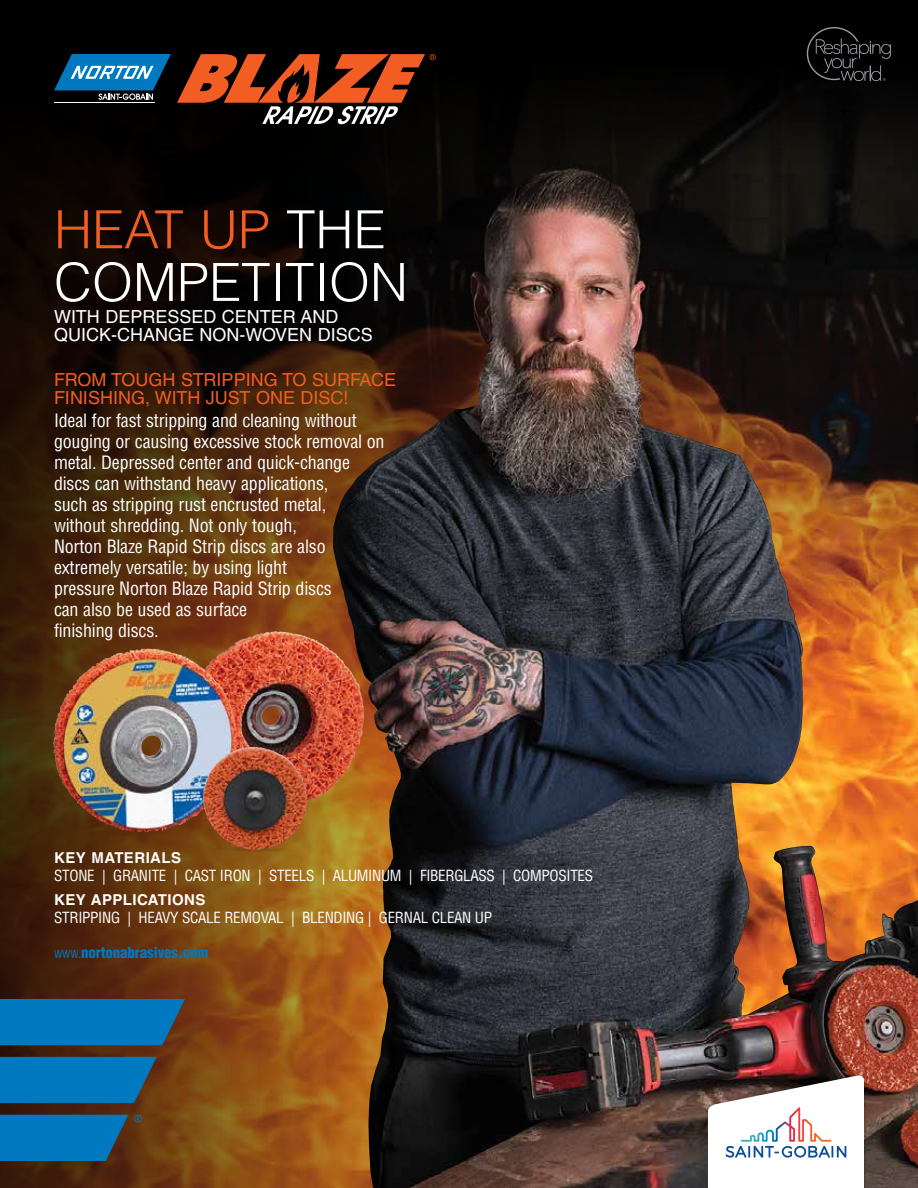
<style>
.page{position:relative;width:918px;height:1188px;background:#fff}
.page>*{position:absolute;margin:0;border:0;box-sizing:border-box;transform-origin:0 0}
.t1{font:300 52.65px/52.7px "Helvetica LT Std";color:#fff}
.t2{font:condensed 18px/21px "Helvetica LT Std";letter-spacing:-.01em;color:#fff}
.t3{font:18px/18px "Helvetica LT Std";color:#f15d22}
.t4{font:18px/18px "Helvetica LT Std";color:#fff}
.t5{font:condensed 15px "Helvetica LT Std";letter-spacing:-.02em;color:#fff}
.t6{font:700 15px "Helvetica LT Std";letter-spacing:.03em;color:#fff}
.t7{font:900 condensed 15px "Helvetica LT Std";letter-spacing:-.01em;color:#0079c1}
.s1{color:#f15d22}
.s2{font-weight:300}
</style>
<div class="page">
<div style="left:0;top:0;width:918px;height:169px;background:#000"></div>
<img style="left:528px;top:54px;width:390px;height:1134px">
<img style="left:528px;top:169px;width:41px;height:37px">
<img style="left:0;top:118px;width:528px;height:1070px">
<img style="left:0;top:747px;width:497px;height:160px">
<img style="left:202px;top:631px;width:73px;height:38px">
<img style="left:134px;top:783px;width:219px;height:96px">
<img style="left:203px;top:747px;width:50px;height:97px">
<svg style="left:807px;top:27px;width:84px;height:54px"></svg>
<div style="left:705px;top:1073px;width:162px;height:115px;background:#000;opacity:.3"></div>
<svg style="left:708px;top:1074px;width:156px;height:114px"></svg>
<svg style="left:0;top:999px;width:185px;height:162px;background:#1f6186"></svg>
<svg style="left:177px;top:54px;width:259px;height:70px"></svg>
<hr style="left:54px;top:102px;width:101px;height:1px;background:#fff">
<svg style="left:54px;top:54px;width:117px;height:46px"></svg>
<hr style="left:0;top:0;width:918px;height:1px;background:#8dc63f">
<h1 class="t1" style="left:54px;top:203px;width:355px"><span class="s1">HEAT UP</span> THE<br>COMPETITION</h1>
<p class="t4" style="left:54px;top:308px;width:320px">WITH DEPRESSED CENTER AND<br>QUICK-CHANGE NON-WOVEN DISCS</p>
<p class="t3" style="left:54px;top:371px;width:344px">FROM TOUGH STRIPPING TO SURFACE<br>FINISHING, WITH JUST ONE DISC!</p>
<p class="t2" style="left:54px;top:410px;width:332px">Ideal for fast stripping and cleaning without gouging or causing excessive stock removal on metal. Depressed center and quick-change discs can withstand heavy applications,<br>such as stripping rust encrusted metal,<br>without shredding. Not only tough,<br>Norton Blaze Rapid Strip discs are also extremely versatile; by using light<br>pressure Norton Blaze Rapid Strip discs<br>can also be used as surface<br>finishing discs.</p>
<p class="t6" style="left:54px;top:848px;width:128px">KEY MATERIALS</p>
<p class="t5" style="left:54px;top:866px;width:540px">STONE | GRANITE | CAST IRON | STEELS | ALUMINUM | FIBERGLASS | COMPOSITES</p>
<p class="t6" style="left:54px;top:891px;width:153px">KEY APPLICATIONS</p>
<p class="t5" style="left:54px;top:909px;width:439px">STRIPPING | HEAVY SCALE REMOVAL | BLENDING | GERNAL CLEAN UP</p>
<p class="t7" style="left:54px;top:943px;width:156px"><span class="s2">www.</span>nortonabrasives.com</p>
</div>
